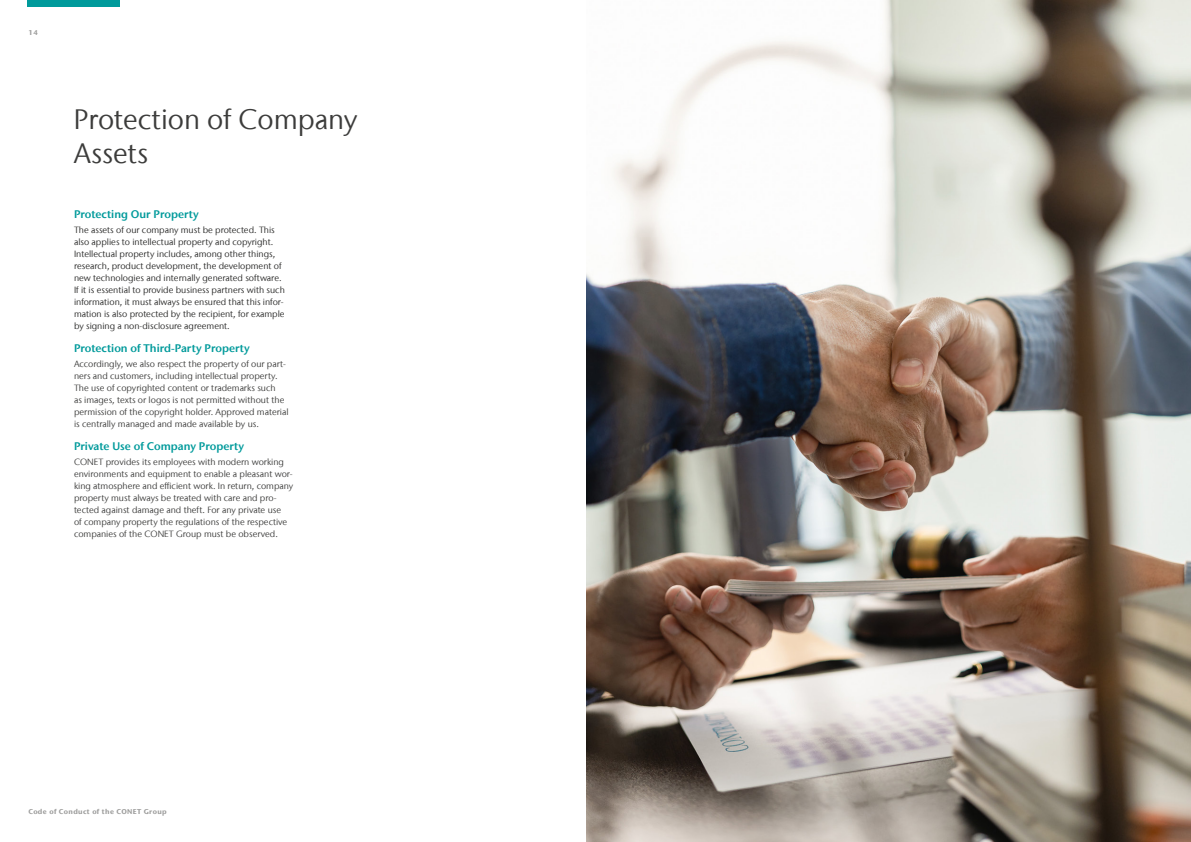
<style>
.page{position:relative;width:1191px;height:842px;background:#fff}
.page>*{position:absolute;margin:0;border:0;box-sizing:border-box;transform-origin:0 0}
.t1{font:28px/33.6px "Stone Sans IIITC Com";color:#3c3c3b}
.t2{font:600 11px "Stone Sans IIITC Com";color:#009a9b}
.t3{font:9px/12px "Stone Sans IIITC Com";color:#3c3c3b}
.t4{font:9px/12px "Stone Sans IIITC Com";color:#282827}
.t5{font:700 7px "Stone Sans IIITC Com";letter-spacing:.05em;color:#9d9d9c}
</style>
<div class="page">
<div style="left:27px;top:0;width:93px;height:7px;background:#009a9b"></div>
<img style="left:587px;top:0;width:604px;height:842px">
<p class="t5" style="left:28px;top:28px;width:11px">14</p>
<h1 class="t1" style="left:74px;top:102px;width:285px">Protection of Company<br>Assets</h1>
<p class="t2" style="left:74px;top:207px;width:126px">Protecting Our Property</p>
<p class="t4" style="left:74px;top:224px;width:212px">The assets of our company must be protected. This also applies to intellectual property and copyright.<br>Intellectual property includes, among other things, research, product development, the development of new technologies and internally generated software.<br>If it is essential to provide business partners with such information, it must always be ensured that this infor&shy;mation is also protected by the recipient, for example by signing a non-disclosure agreement.</p>
<p class="t2" style="left:74px;top:341px;width:177px">Protection of Third-Party Property</p>
<p class="t3" style="left:74px;top:358px;width:216px">Accordingly, we also respect the property of our part&shy;ners and customers, including intellectual property.<br>The use of copyrighted content or trademarks such<br>as images, texts or logos is not permitted without the permission of the copyright holder. Approved material is centrally managed and made available by us.</p>
<p class="t2" style="left:74px;top:440px;width:172px">Private Use of Company Property</p>
<p class="t3" style="left:74px;top:456px;width:221px">CONET provides its employees with modern working environments and equipment to enable a pleasant wor&shy;king atmosphere and efficient work. In return, company property must always be treated with care and pro&shy;tected against damage and theft. For any private use<br>of company property the regulations of the respective companies of the CONET Group must be observed.</p>
<p class="t5" style="left:28px;top:807px;width:140px">Code of Conduct of the CONET Group</p>
</div>
